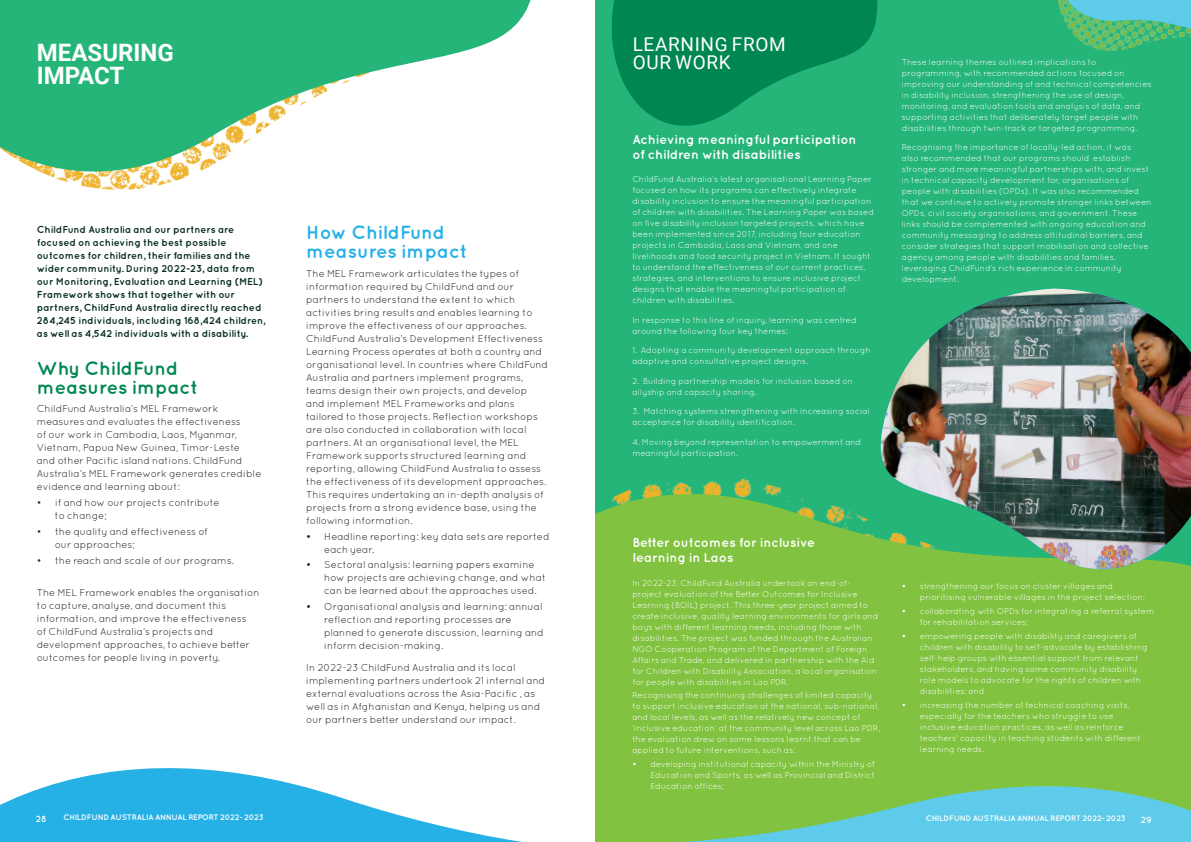
<style>
.page{position:relative;width:1191px;height:842px;background:#fff}
.page>*{position:absolute;margin:0;border:0;box-sizing:border-box;transform-origin:0 0}
.t1{font:700 24px/23px "Roboto";color:#fff}
.t2{font:700 19px/19px "Quicksand";color:#008751}
.t3{font:700 19px/19px "Quicksand";color:#26b1e6}
.t4{font:19px/18px "Roboto";letter-spacing:.035em;color:#fff}
.t5{font:700 13px/15px "Quicksand";color:#fff}
.Body{font:10px/13px "Quicksand";color:#231f20}
.Body-2{font:700 10px/13px "Quicksand";color:#042c1c}
.t6{font:700 9px "Quicksand";color:#fff}
.Body-3{font:8.5px/11px "Quicksand";color:#fff}
.t7{font:700 8px "Quicksand";letter-spacing:-.02em;color:#fff}
.s1{font-weight:700}
</style>
<div class="page">
<div style="left:595px;top:0;width:596px;height:842px;background:#25b579"></div>
<svg style="left:595px;top:478px;width:596px;height:259px;background:#7dc243"></svg>
<svg style="left:595px;top:737px;width:596px;height:105px;background:#77c56e"></svg>
<svg style="left:0;top:0;width:531px;height:190px;fill:#25b579"></svg>
<svg style="left:0;top:768px;width:522px;height:74px;fill:#26b1e6"></svg>
<svg style="left:1057px;top:0;width:134px;height:51px"></svg>
<svg style="left:611px;top:0;width:267px;height:126px;fill:#008751"></svg>
<div style="left:865px;top:288px;width:326px;height:332px;background:#81c340"></div>
<img style="left:865px;top:289px;width:326px;height:286px">
<h1 class="t1" style="left:37px;top:40px;width:138px">MEASURING<br>IMPACT</h1>
<p class="Body-2" style="left:37px;top:223px;width:230px">ChildFund Australia and our partners are focused on achieving the best possible outcomes for children, their families and the wider community. During 2022-23, data from our Monitoring, Evaluation and Learning (MEL)<br>Framework shows that together with our partners, ChildFund Australia directly reached 284,245 individuals, including 168,424 children, as well as 4,542 individuals with a disability.</p>
<h2 class="t2" style="left:37px;top:358px;width:163px">Why ChildFund measures impact</h2>
<p class="Body" style="left:37px;top:402px;width:226px">ChildFund Australia’s MEL Framework measures and evaluates the effectiveness<br>of our work in Cambodia, Laos, Myanmar, Vietnam, Papua New Guinea, Timor-Leste<br>and other Pacific island nations. ChildFund Australia’s MEL Framework generates credible evidence and learning about:</p>
<p class="Body" style="left:55px;top:496px;width:166px;text-indent:-18px">• if and how our projects contribute to change;</p>
<p class="Body" style="left:55px;top:525px;width:155px;text-indent:-18px">• the quality and effectiveness of our approaches;</p>
<p class="Body" style="left:37px;top:554px;width:199px">• the reach and scale of our programs.</p>
<p class="Body" style="left:37px;top:585px;width:224px">The MEL Framework enables the organisation to capture, analyse, and document this information, and improve the effectiveness<br>of ChildFund Australia’s projects and development approaches, to achieve better outcomes for people living in poverty.</p>
<h2 class="t3" style="left:306px;top:222px;width:163px">How ChildFund measures impact</h2>
<p class="Body" style="left:306px;top:267px;width:243px">The MEL Framework articulates the types of information required by ChildFund and our partners to understand the extent to which activities bring results and enables learning to improve the effectiveness of our approaches.<br>ChildFund Australia’s Development Effectiveness Learning Process operates at both a country and organisational level. In countries where ChildFund Australia and partners implement programs, teams design their own projects, and develop and implement MEL Frameworks and plans tailored to those projects. Reflection workshops are also conducted in collaboration with local partners. At an organisational level, the MEL Framework supports structured learning and reporting, allowing ChildFund Australia to assess the effectiveness of its development approaches.<br>This requires undertaking an in-depth analysis of projects from a strong evidence base, using the following information.</p>
<p class="Body" style="left:324px;top:529px;width:227px;text-indent:-18px"><span class="s1">•</span> Headline reporting: key data sets are reported each year.</p>
<p class="Body" style="left:324px;top:558px;width:223px;text-indent:-18px"><span class="s1">•</span> Sectoral analysis: learning papers examine how projects are achieving change, and what can be learned about the approaches used.</p>
<p class="Body" style="left:324px;top:600px;width:221px;text-indent:-18px"><span class="s1">•</span> Organisational analysis and learning: annual reflection and reporting processes are planned to generate discussion, learning and inform decision-making.</p>
<p class="Body" style="left:306px;top:661px;width:240px">In 2022-23 ChildFund Australia and its local implementing partners undertook 21 internal and external evaluations across the Asia-Pacific , as well as in Afghanistan and Kenya, helping us and our partners better understand our impact.</p>
<h2 class="t4" style="left:632px;top:35px;width:155px">LEARNING FROM<br>OUR WORK</h2>
<h4 class="t5" style="left:632px;top:131px;width:226px">Achieving meaningful participation of children with disabilities</h4>
<h2 class="Body-3" style="left:632px;top:174px;width:243px">ChildFund Australia’s latest organisational Learning Paper focused on how its programs can effectively integrate disability inclusion to ensure the meaningful participation of children with disabilities. The Learning Paper was based on five disability inclusion targeted projects, which have been implemented since 2017, including four education projects in Cambodia, Laos and Vietnam, and one livelihoods and food security project in Vietnam. It sought to understand the effectiveness of our current practices, strategies, and interventions to ensure inclusive project designs that enable the meaningful participation of children with disabilities.</h2>
<h2 class="Body-3" style="left:632px;top:314px;width:226px">In response to this line of inquiry, learning was centred around the following four key themes:</h2>
<h2 class="Body-3" style="left:632px;top:345px;width:240px">1. Adopting a community development approach through adaptive and consultative project designs.</h2>
<h2 class="Body-3" style="left:632px;top:375px;width:222px">2. Building partnership models for inclusion based on allyship and capacity sharing.</h2>
<h2 class="Body-3" style="left:632px;top:406px;width:239px">3. Matching systems strengthening with increasing social acceptance for disability identification.</h2>
<h2 class="Body-3" style="left:632px;top:436px;width:230px">4. Moving beyond representation to empowerment and meaningful participation.</h2>
<h2 class="Body-3" style="left:901px;top:56px;width:251px">These learning themes outlined implications to programming, with recommended actions focused on improving our understanding of and technical competencies in disability inclusion, strengthening the use of design, monitoring, and evaluation tools and analysis of data, and supporting activities that deliberately target people with disabilities through twin-track or targeted programming.</h2>
<h2 class="Body-3" style="left:901px;top:142px;width:251px">Recognising the importance of locally-led action, it was<br>also recommended that our programs should establish stronger and more meaningful partnerships with, and invest in technical capacity development for, organisations of people with disabilities (OPDs). It was also recommended that we continue to actively promote stronger links between OPDs, civil society organisations, and government. These links should be complemented with ongoing education and community messaging to address attitudinal barriers, and consider strategies that support mobilisation and collective agency among people with disabilities and families, leveraging ChildFund’s rich experience in community development.</h2>
<h4 class="t5" style="left:632px;top:534px;width:184px">Better outcomes for inclusive learning in Laos</h4>
<p class="Body-3" style="left:632px;top:577px;width:247px">In 2022-23, ChildFund Australia undertook an end-of&shy;project evaluation of the Better Outcomes for Inclusive Learning (BOIL) project. This three-year project aimed to create inclusive, quality learning environments for girls and boys with different learning needs, including those with disabilities. The project was funded through the Australian NGO Cooperation Program of the Department of Foreign Affairs and Trade, and delivered in partnership with the Aid for Children with Disability Association, a local organisation for people with disabilities in Lao PDR.</p>
<p class="Body-3" style="left:632px;top:690px;width:249px">Recognising the continuing challenges of limited capacity to support inclusive education at the national, sub-national, and local levels, as well as the relatively new concept of ‘inclusive education’ at the community level across Lao PDR, the evaluation drew on some lessons learnt that can be applied to future interventions, such as:</p>
<p class="Body-3" style="left:650px;top:759px;width:226px;text-align:justify;text-indent:-18px"><span class="s1">•</span> developing institutional capacity within the Ministry of Education and Sports, as well as Provincial and District Education offices;</p>
<p class="Body-3" style="left:919px;top:581px;width:227px;text-indent:-18px"><span class="s1">•</span> strengthening our focus on cluster villages and prioritising vulnerable villages in the project selection;</p>
<p class="Body-3" style="left:919px;top:605px;width:236px;text-indent:-18px"><span class="s1">•</span> collaborating with OPDs for integrating a referral system for rehabilitation services;</p>
<p class="Body-3" style="left:919px;top:630px;width:229px;text-indent:-18px"><span class="s1">•</span> empowering people with disability and caregivers of children with disability to self-advocate by establishing self-help groups with essential support from relevant stakeholders, and having some community disability role models to advocate for the rights of children with disabilities; and</p>
<p class="Body-3" style="left:919px;top:699px;width:223px;text-indent:-18px"><span class="s1">•</span> increasing the number of technical coaching visits, especially for the teachers who struggle to use inclusive education practices, as well as reinforce teachers’ capacity in teaching students with different learning needs.</p>
<p class="t6" style="left:36px;top:813px;width:12px">28</p>
<p class="t7" style="left:64px;top:812px;width:202px">CHILDFUND AUSTRALIA ANNUAL REPORT 2022- 2023</p>
<p class="t7" style="left:925px;top:813px;width:202px">CHILDFUND AUSTRALIA ANNUAL REPORT 2022- 2023</p>
<p class="t6" style="left:1140px;top:814px;width:13px">29</p>
</div>
